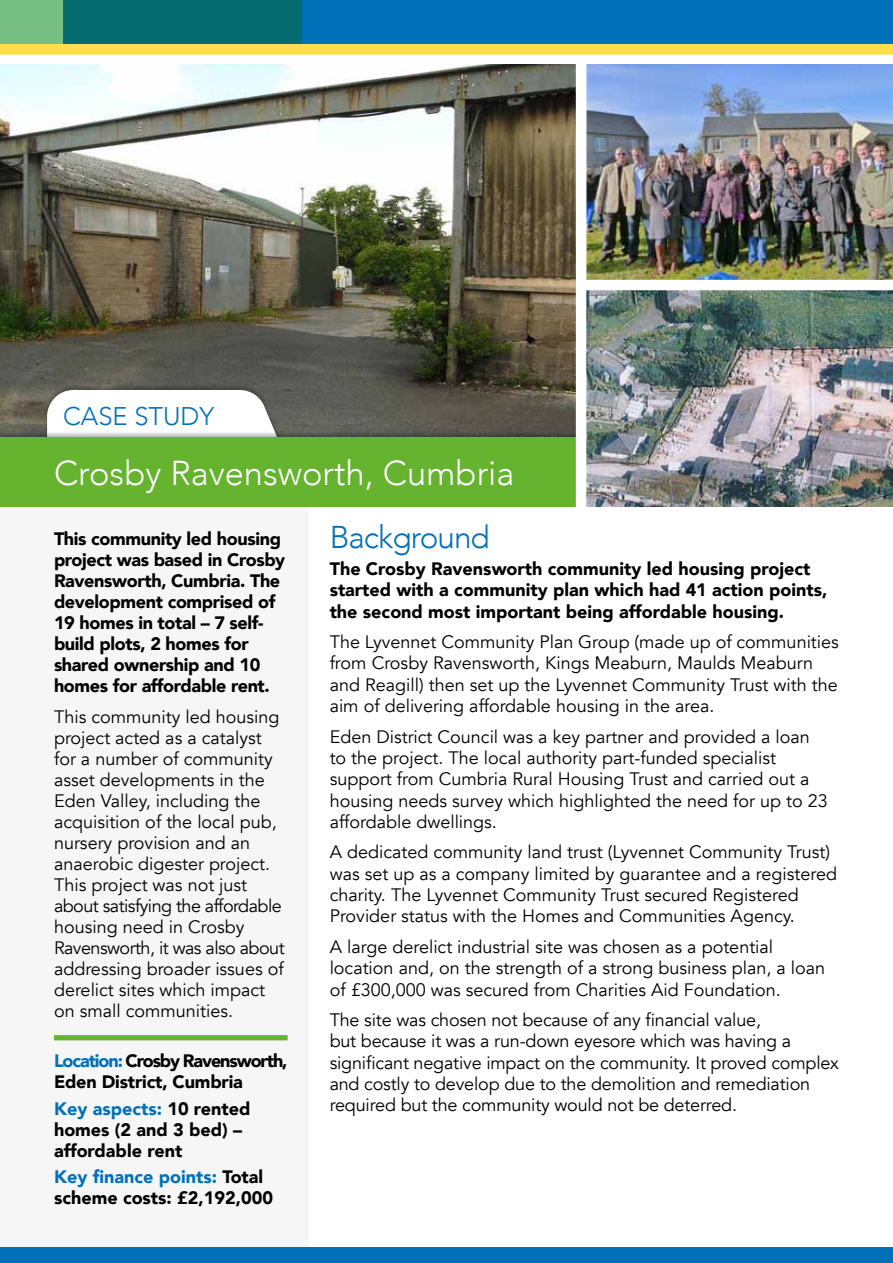
<style>
.page{position:relative;width:893px;height:1263px;background:#fff}
.page>*{position:absolute;margin:0;border:0;box-sizing:border-box;transform-origin:0 0}
.t1{font:300 34.5px "Avenir";color:#fff}
.t2{font:300 31.5px "Avenir";letter-spacing:-.03em;color:#0071b9}
.t3{font:300 25.5px "Avenir";color:#0071b9}
.t4{font:18px/21.3px "Avenir";color:#000}
.t5{font:900 18px/21px "Avenir";letter-spacing:-.01em;color:#000}
.t6{font:900 18px/21px "Avenir";letter-spacing:-.06em;color:#000}
.s1{color:#0071b9}
</style>
<div class="page">
<div style="left:0;top:489px;width:309px;height:774px;background:#f6f6f6"></div>
<img style="left:0;top:65px;width:576px;height:366px">
<div style="left:44px;top:384px;width:623px;height:96px;background:#000;opacity:.25"></div>
<svg style="left:47px;top:390px;width:529px;height:41px"></svg>
<div style="left:0;top:431px;width:593px;height:75px;background:#000;opacity:.25"></div>
<div style="left:0;top:437px;width:590px;height:69px;background:#65b32e"></div>
<img style="left:586px;top:64px;width:307px;height:216px">
<img style="left:586px;top:290px;width:307px;height:216px">
<div style="left:576px;top:0;width:10px;height:511px;background:#fff"></div>
<div style="left:0;top:1247px;width:893px;height:16px;background:#0071b9"></div>
<div style="left:0;top:44px;width:893px;height:11px;background:#ffde4a"></div>
<div style="left:0;top:0;width:63px;height:44px;background:#76be82"></div>
<div style="left:63px;top:0;width:239px;height:44px;background:#056d6f"></div>
<div style="left:302px;top:0;width:591px;height:44px;background:#0071b9"></div>
<div style="left:54px;top:1035px;width:234px;height:5px;background:#65b32e"></div>
<h3 class="t3" style="left:63px;top:401px;width:153px">CASE STUDY</h3>
<h1 class="t1" style="left:54px;top:453px;width:462px">Crosby Ravensworth, Cumbria</h1>
<p class="t5" style="left:54px;top:527px;width:233px">This community led housing project was based in Crosby<br>Ravensworth, Cumbria. The development comprised of<br>19 homes in total – 7 self&shy;build plots, 2 homes for shared ownership and 10 homes for affordable rent.</p>
<p class="t4" style="left:54px;top:707px;width:232px">This community led housing project acted as a catalyst for a number of community asset developments in the<br>Eden Valley, including the acquisition of the local pub, nursery provision and an anaerobic digester project.<br>This project was not just about satisfying the affordable housing need in Crosby<br>Ravensworth, it was also about addressing broader issues of derelict sites which impact on small communities.</p>
<p class="t6" style="left:54px;top:1050px;width:235px"><span class="s1">Location:</span> Crosby Ravensworth,<br>Eden District, Cumbria</p>
<p class="t5" style="left:54px;top:1097px;width:198px"><span class="s1">Key aspects:</span> 10 rented homes (2 and 3 bed) – affordable rent</p>
<p class="t5" style="left:54px;top:1166px;width:221px"><span class="s1">Key finance points:</span> Total scheme costs: £2,192,000</p>
<h2 class="t2" style="left:330px;top:518px;width:162px">Background</h2>
<p class="t5" style="left:330px;top:557px;width:499px">The Crosby Ravensworth community led housing project started with a community plan which had 41 action points, the second most important being affordable housing.</p>
<p class="t4" style="left:330px;top:631px;width:511px">The Lyvennet Community Plan Group (made up of communities from Crosby Ravensworth, Kings Meaburn, Maulds Meaburn and Reagill) then set up the Lyvennet Community Trust with the aim of delivering affordable housing in the area.</p>
<p class="t4" style="left:330px;top:726px;width:500px">Eden District Council was a key partner and provided a loan to the project. The local authority part-funded specialist support from Cumbria Rural Housing Trust and carried out a housing needs survey which highlighted the need for up to 23 affordable dwellings.</p>
<p class="t4" style="left:330px;top:842px;width:509px">A dedicated community land trust (Lyvennet Community Trust) was set up as a company limited by guarantee and a registered charity. The Lyvennet Community Trust secured Registered Provider status with the Homes and Communities Agency.</p>
<p class="t4" style="left:330px;top:936px;width:497px">A large derelict industrial site was chosen as a potential location and, on the strength of a strong business plan, a loan of £300,000 was secured from Charities Aid Foundation.</p>
<p class="t4" style="left:330px;top:1009px;width:511px">The site was chosen not because of any financial value,<br>but because it was a run-down eyesore which was having a significant negative impact on the community. It proved complex and costly to develop due to the demolition and remediation required but the community would not be deterred.</p>
</div>
